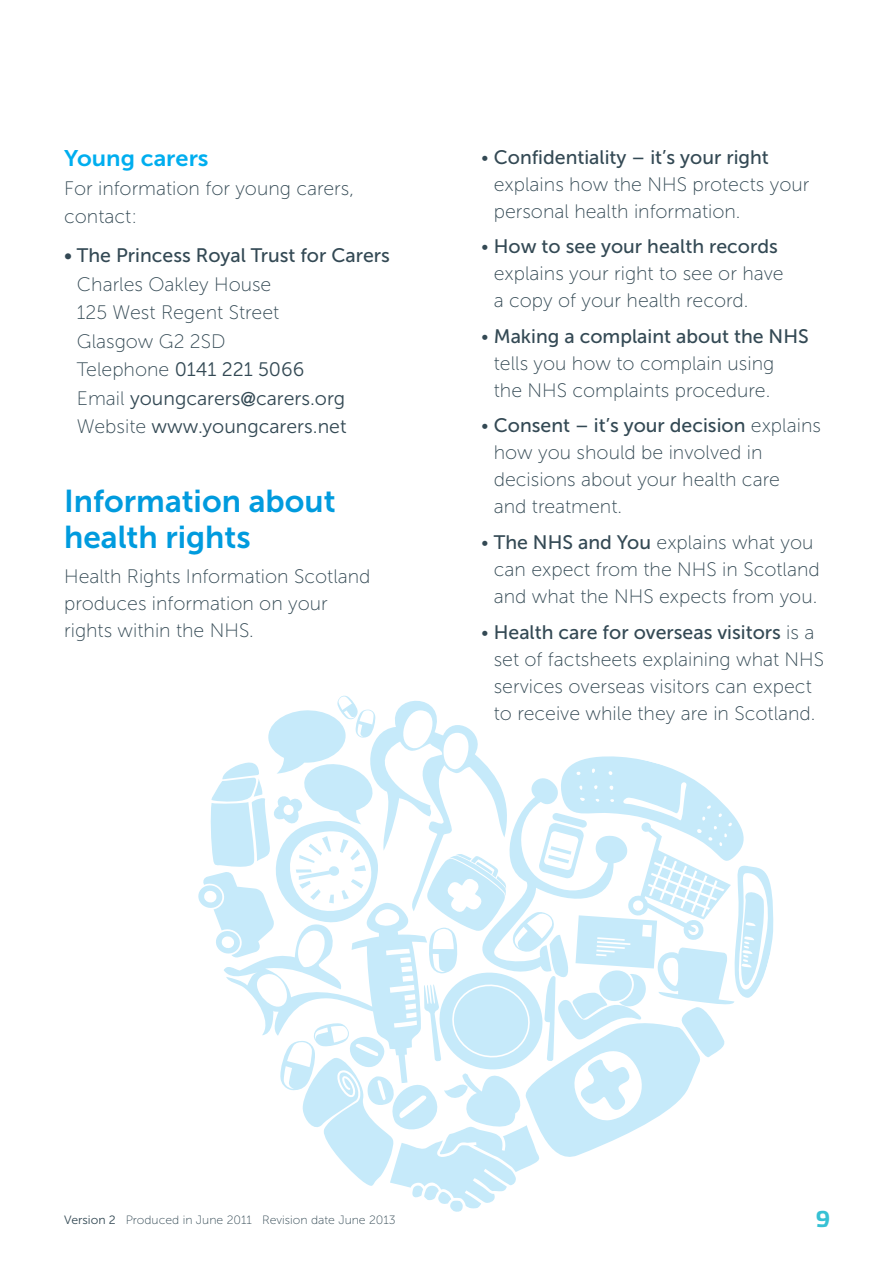
<style>
.page{position:relative;width:894px;height:1264px;background:#fff}
.page>*{position:absolute;margin:0;border:0;box-sizing:border-box;transform-origin:0 0}
.t1{font:31.5px/36px "Museo Sans 700";color:#009bde}
.t2{font:22.5px "Museo Sans 700";color:#00aeef;scale:1.05 1}
.t3{font:700 21px "Hybrea Rg";color:#37c1d4}
.t4{font:19.5px/27px "Museo Sans 100";color:#334954}
.t5{font:19.5px "Museo Sans 500";color:#334954}
.t6{font:19.5px/28.5px "Museo Sans 300";color:#334954}
.t7{font:12px "Museo Sans 100";color:#334954}
.s1{font-family:"Museo Sans 100"}
.s2{font-family:"Avenir";font-weight:500}
.s3{font-family:"Museo Sans 500"}
.s4{font-family:"Museo Sans 300"}
</style>
<div class="page">
<svg style="left:198px;top:695px;width:576px;height:516px"></svg>
<p class="t2" style="left:64px;top:145px;width:139px">Young carers</p>
<p class="t4" style="left:64px;top:174px;width:291px;line-height:28.5px">For information for young carers, contact:</p>
<p class="t5" style="left:64px;top:244px;width:327px">• The Princess Royal Trust for Carers</p>
<p class="t4" style="left:77px;top:270px;width:204px;line-height:28.5px">Charles Oakley House<br>125 West Regent Street<br>Glasgow G2 2SD</p>
<p class="t6" style="left:77px;top:355px;width:271px"><span class="s1">Telephone</span> 0141 221 5066<br><span class="s1">Email</span> youngcarers<span class="s2">@</span>carers.org<br><span class="s1">Website</span> www.youngcarers.net</p>
<h1 class="t1" style="left:64px;top:483px;width:273px">Information about health rights</h1>
<p class="t4" style="left:64px;top:563px;width:308px">Health Rights Information Scotland produces information on your rights within the NHS.</p>
<p class="t5" style="left:481px;top:146px;width:289px"><span class="s1">•</span> Confidentiality – it’s your right</p>
<p class="t4" style="left:494px;top:171px;width:317px">explains how the NHS protects your personal health information.</p>
<p class="t5" style="left:481px;top:235px;width:298px"><span class="s1">•</span> How to see your health records</p>
<p class="t4" style="left:494px;top:260px;width:291px">explains your right to see or have a copy of your health record.</p>
<p class="t5" style="left:481px;top:325px;width:329px"><span class="s1">•</span> Making a complaint about the NHS</p>
<p class="t4" style="left:494px;top:350px;width:282px">tells you how to complain using the NHS complaints procedure.</p>
<p class="t5" style="left:481px;top:414px;width:341px"><span class="s1">•</span> Consent – it’s your decision <span class="s1">explains</span></p>
<p class="t4" style="left:494px;top:439px;width:287px">how you should be involved in decisions about your health care and treatment.</p>
<p class="t4" style="left:494px;top:529px;width:327px;text-indent:-13px">• <span class="s3">The NHS and You</span> explains what you can expect from the NHS in Scotland and what the NHS expects from you.</p>
<p class="t5" style="left:481px;top:620px;width:335px"><span class="s1">•</span> Health care for overseas visitors <span class="s1">is a</span></p>
<p class="t4" style="left:494px;top:645px;width:332px">set of factsheets explaining what NHS services overseas visitors can expect to receive while they are in Scotland.</p>
<p class="t7" style="left:64px;top:1213px;width:333px"><span class="s4">Version 2</span> Produced in June 2011 Revision date June 2013</p>
<p class="t3" style="left:816px;top:1211px;width:15px">9</p>
</div>
